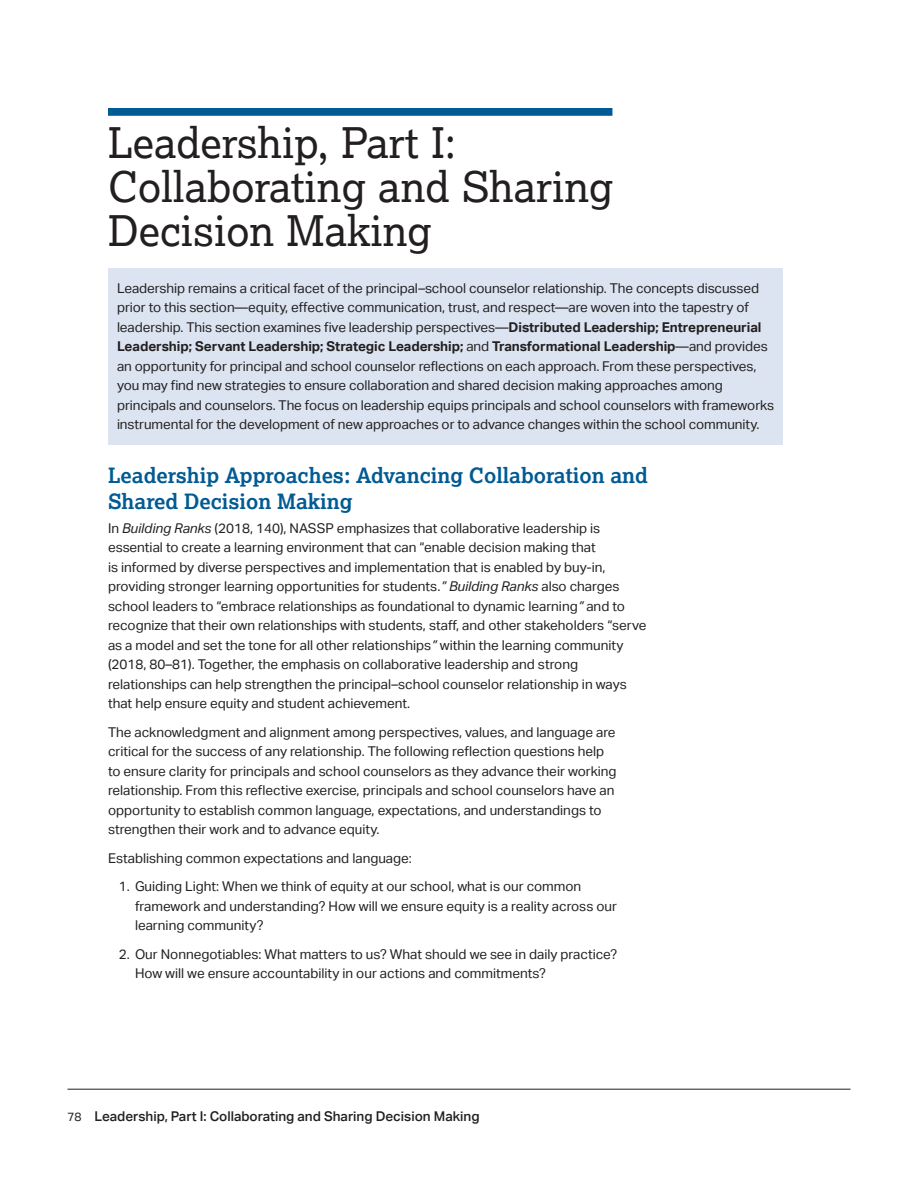
<style>
.page{position:relative;width:918px;height:1188px;background:#fff}
.page>*{position:absolute;margin:0;border:0;box-sizing:border-box;transform-origin:0 0}
.t1{font:42px/44.1px "Lexia";color:#231f20}
.t2{font:700 21px/25.5px "Lexia";color:#005a93}
.t3{font:13.5px/19.5px "Aktiv Grotesk";color:#231f20}
.t4{font:500 13.5px "Aktiv Grotesk";color:#231f20}
.s1{font-weight:700}
.s2{font-style:italic}
.s3{font-weight:400;font-size:12px}
</style>
<div class="page">
<hr style="left:68px;top:1089px;width:782px;height:1px;background:#231f20">
<div style="left:108px;top:268px;width:675px;height:176px;background:#dbe4f0"></div>
<div style="left:108px;top:108px;width:504px;height:8px;background:#005a93"></div>
<h2 class="t1" style="left:108px;top:119px;width:507px">Leadership, Part I:<br>Collaborating and Sharing<br>Decision Making</h2>
<p class="t3" style="left:117px;top:278px;width:659px">Leadership remains a critical facet of the principal–school counselor relationship. The concepts discussed prior to this section—equity, effective communication, trust, and respect—are woven into the tapestry of leadership. This section examines five leadership perspectives—<span class="s1">Distributed Leadership; Entrepreneurial Leadership; Servant Leadership; Strategic Leadership;</span> and <span class="s1">Transformational Leadership</span>—and provides an opportunity for principal and school counselor reflections on each approach. From these perspectives, you may find new strategies to ensure collaboration and shared decision making approaches among principals and counselors. The focus on leadership equips principals and school counselors with frameworks instrumental for the development of new approaches or to advance changes within the school community.</p>
<h3 class="t2" style="left:108px;top:462px;width:542px">Leadership Approaches: Advancing Collaboration and<br>Shared Decision Making</h3>
<p class="t3" style="left:108px;top:518px;width:540px">In <span class="s2">Building Ranks</span> (2018, 140), NASSP emphasizes that collaborative leadership is essential to create a learning environment that can “enable decision making that<br>is informed by diverse perspectives and implementation that is enabled by buy-in, providing stronger learning opportunities for students.<span class="s2">” Building Ranks</span> also charges school leaders to “embrace relationships as foundational to dynamic learning<span class="s2">”</span> and to recognize that their own relationships with students, staff, and other stakeholders “serve as a model and set the tone for all other relationships<span class="s2">”</span> within the learning community (2018, 80–81). Together, the emphasis on collaborative leadership and strong relationships can help strengthen the principal–school counselor relationship in ways that help ensure equity and student achievement.</p>
<p class="t3" style="left:108px;top:722px;width:510px">The acknowledgment and alignment among perspectives, values, and language are critical for the success of any relationship. The following reflection questions help to ensure clarity for principals and school counselors as they advance their working relationship. From this reflective exercise, principals and school counselors have an opportunity to establish common language, expectations, and understandings to strengthen their work and to advance equity.</p>
<p class="t3" style="left:108px;top:848px;width:305px">Establishing common expectations and language:</p>
<p class="t3" style="left:135px;top:877px;width:484px;text-indent:-16px">1. Guiding Light: When we think of equity at our school, what is our common framework and understanding? How will we ensure equity is a reality across our learning community?</p>
<p class="t3" style="left:135px;top:944px;width:484px;text-indent:-16px">2. Our Nonnegotiables: What matters to us? What should we see in daily practice?<br>How will we ensure accountability in our actions and commitments?</p>
<p class="t4" style="left:68px;top:1108px;width:414px"><span class="s3">78</span> Leadership, Part I: Collaborating and Sharing Decision Making</p>
</div>
